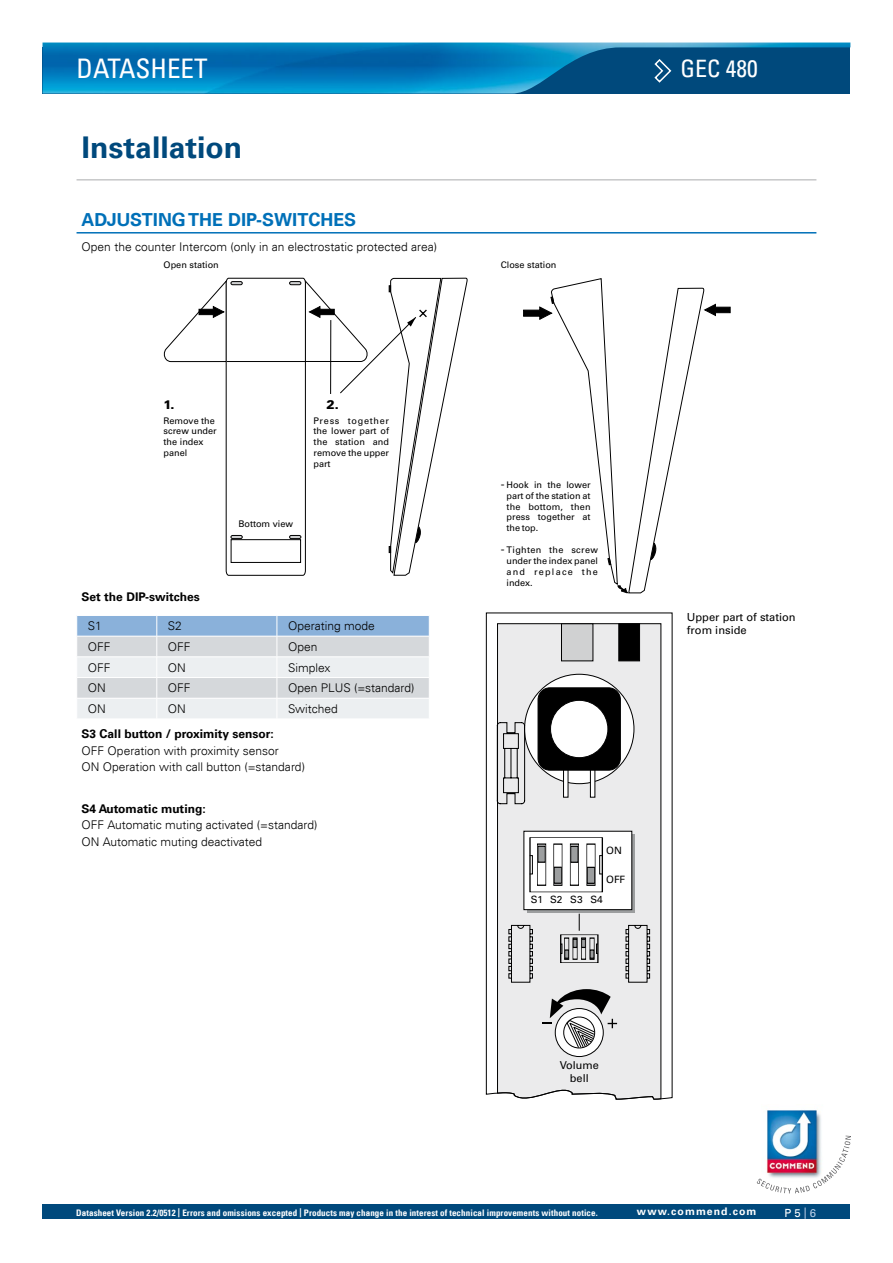
<style>
.page{position:relative;width:893px;height:1263px;background:#fff}
.page>*{position:absolute;margin:0;border:0;box-sizing:border-box;transform-origin:0 0}
.t1{font:700 30px "Univers Com 65";color:#00497c}
.t2{font:condensed 27px "Univers Com 57";color:#fff}
.t3{font:condensed 24px "Univers Com 57";color:#fff}
.t4{font:700 18px "Univers Com 65";color:#0070b8}
.t5{font:900 12.45px "Univers";color:#000}
.t6{font:300 12px/16.5px "Univers Com 45";color:#000}
.t7{font:700 12px "Univers Com 65";color:#000}
.t8{font:11.4px "Univers";color:#000}
.t9{font:11.25px "Univers Com 55 Roman";color:#fff}
.t10{font:11.1px/13px "Univers";color:#000}
.t11{font:10.95px/12.9px "Univers";color:#000;text-align:center}
.t12{font:700 10.5px "Univers Com 65";letter-spacing:.1em;color:#fff}
.t13{font:10.05px "Univers";color:#000}
.t14{font:9.15px/10.8px "Univers";color:#000;text-align:justify}
.t15{font:9px "Univers Com 67 Bold Cond";letter-spacing:.01em;color:#fff}
.s1{color:#bdd0e9}
</style>
<div class="page">
<div style="left:43px;top:1204px;width:807px;height:15px;background:#00497c"></div>
<img style="left:767px;top:1110px;width:54px;height:26px">
<svg style="left:756px;top:1136px;width:94px;height:57px"></svg>
<img style="left:43px;top:43px;width:807px;height:51px">
<svg style="left:653px;top:58px;width:19px;height:26px"></svg>
<hr style="left:77px;top:179px;width:739px;height:2px;background:#c6c7c8">
<hr style="left:77px;top:232px;width:739px;height:2px;background:#0070b8">
<svg style="left:77px;top:616px;width:352px;height:102px"></svg>
<svg style="left:523px;top:278px;width:207px;height:315px"></svg>
<svg style="left:163px;top:278px;width:304px;height:297px"></svg>
<hr style="left:227px;top:361px;width:78px;height:1px;background:#000">
<svg style="left:486px;top:613px;width:186px;height:487px"></svg>
<h2 class="t2" style="left:77px;top:51px;width:133px">DATASHEET</h2>
<h1 class="t1" style="left:82px;top:129px;width:162px">Installation</h1>
<h3 class="t4" style="left:82px;top:209px;width:276px">ADJUSTING THE DIP-SWITCHES</h3>
<p class="t6" style="left:82px;top:238px;width:357px">Open the counter Intercom (only in an electrostatic protected area)</p>
<p class="t14" style="left:164px;top:260px;width:57px">Open station</p>
<p class="t5" style="left:164px;top:397px;width:12px">1.</p>
<p class="t5" style="left:326px;top:397px;width:14px">2.</p>
<p class="t14" style="left:164px;top:415px;width:55px;text-align:left">Remove the screw under the index panel</p>
<p class="t14" style="left:314px;top:415px;width:77px">Press together the lower part of the station and remove the upper part</p>
<p class="t14" style="left:238px;top:518px;width:56px">Bottom view</p>
<p class="t7" style="left:82px;top:589px;width:120px">Set the DIP-switches</p>
<p class="t6" style="left:88px;top:618px;width:16px">S1</p>
<p class="t6" style="left:168px;top:618px;width:16px">S2</p>
<p class="t6" style="left:288px;top:618px;width:88px">Operating mode</p>
<p class="t6" style="left:88px;top:638px;width:24px">OFF</p>
<p class="t6" style="left:168px;top:638px;width:24px">OFF</p>
<p class="t6" style="left:288px;top:638px;width:31px">Open</p>
<p class="t6" style="left:88px;top:659px;width:24px">OFF</p>
<p class="t6" style="left:168px;top:659px;width:19px">ON</p>
<p class="t6" style="left:288px;top:659px;width:44px">Simplex</p>
<p class="t6" style="left:88px;top:680px;width:19px">ON</p>
<p class="t6" style="left:168px;top:680px;width:24px">OFF</p>
<p class="t6" style="left:288px;top:680px;width:128px">Open PLUS (=standard)</p>
<p class="t6" style="left:88px;top:700px;width:19px">ON</p>
<p class="t6" style="left:168px;top:700px;width:19px">ON</p>
<p class="t6" style="left:288px;top:700px;width:51px">Switched</p>
<p class="t7" style="left:82px;top:727px;width:194px">S3 Call button / proximity sensor:</p>
<p class="t6" style="left:82px;top:742px;width:225px">OFF Operation with proximity sensor<br>ON Operation with call button (=standard)</p>
<p class="t7" style="left:82px;top:801px;width:126px">S4 Automatic muting:</p>
<p class="t6" style="left:82px;top:816px;width:237px">OFF Automatic muting activated (=standard)<br>ON Automatic muting deactivated</p>
<p class="t14" style="left:501px;top:259px;width:57px">Close station</p>
<h3 class="t3" style="left:680px;top:53px;width:79px">GEC 480</h3>
<p class="t14" style="left:506px;top:479px;width:86px">Hook in the lower part of the station at the bottom, then press together at the top.</p>
<p class="t14" style="left:506px;top:544px;width:93px">Tighten the screw under the index panel and replace the index.</p>
<p class="t8" style="left:501px;top:477px;width:5px">-</p>
<p class="t8" style="left:501px;top:542px;width:5px">-</p>
<p class="t10" style="left:687px;top:611px;width:110px">Upper part of station from inside</p>
<p class="t13" style="left:606px;top:844px;width:17px">ON</p>
<p class="t13" style="left:606px;top:873px;width:21px">OFF</p>
<p class="t13" style="left:531px;top:893px;width:74px">S1 S2 S3 S4</p>
<p class="t11" style="left:560px;top:1059px;width:41px">Volume bell</p>
<p class="t15" style="left:76px;top:1207px;width:523px">Datasheet Version 2.2/0512 | Errors and omissions excepted | Products may change in the interest of technical improvements without notice.</p>
<p class="t9" style="left:784px;top:1206px;width:33px">P 5 <span class="s1">| 6</span></p>
<p class="t12" style="left:637px;top:1205px;width:121px">www.commend.com</p>
</div>
